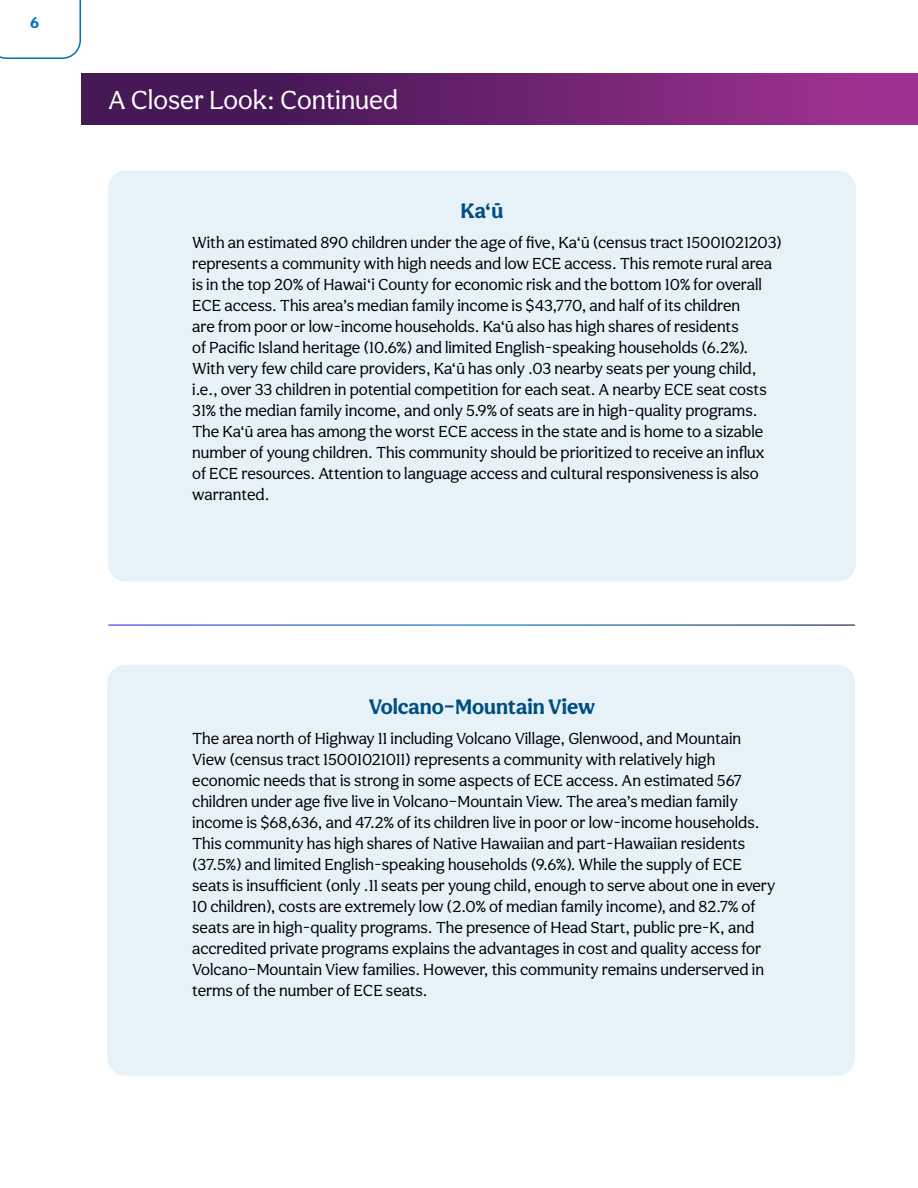
<style>
.page{position:relative;width:918px;height:1188px;background:#fff}
.page>*{position:absolute;margin:0;border:0;box-sizing:border-box;transform-origin:0 0}
.t1{font:27px "Aesthet Nova";color:#fff}
.t2{font:700 21.6px "Aesthet Nova";color:#004f80}
.t3{font:16.5px/21px "Aesthet Nova";color:#000}
.t4{font:700 16.5px "Aesthet Nova";color:#0071b8}
</style>
<div class="page">
<div style="left:108px;top:171px;width:748px;height:410px;background:#e6f1f8;border-radius:18px"></div>
<div style="left:107px;top:665px;width:748px;height:411px;background:#e6f1f8;border-radius:18px"></div>
<div style="left:81px;top:73px;width:837px;height:51px;background:linear-gradient(to right,#35134b,#a13391)"></div>
<svg style="left:0;top:0;width:81px;height:59px"></svg>
<p class="t4" style="left:30px;top:13px;width:11px">6</p>
<h1 class="t1" style="left:108px;top:84px;width:292px">A Closer Look: Continued</h1>
<h2 class="t2" style="left:461px;top:197px;width:44px">Ka‘ū</h2>
<p class="t3" style="left:192px;top:232px;width:591px">With an estimated 890 children under the age of five, Ka‘ū (census tract 15001021203) represents a community with high needs and low ECE access. This remote rural area is in the top 20% of Hawai‘i County for economic risk and the bottom 10% for overall ECE access. This area’s median family income is $43,770, and half of its children<br>are from poor or low-income households. Ka‘ū also has high shares of residents<br>of Pacific Island heritage (10.6%) and limited English-speaking households (6.2%).<br>With very few child care providers, Ka‘ū has only .03 nearby seats per young child, i.e., over 33 children in potential competition for each seat. A nearby ECE seat costs 31% the median family income, and only 5.9% of seats are in high-quality programs.<br>The Ka‘ū area has among the worst ECE access in the state and is home to a sizable number of young children. This community should be prioritized to receive an influx of ECE resources. Attention to language access and cultural responsiveness is also warranted.</p>
<h2 class="t2" style="left:369px;top:694px;width:228px">Volcano–Mountain View</h2>
<p class="t3" style="left:192px;top:727px;width:585px">The area north of Highway 11 including Volcano Village, Glenwood, and Mountain View (census tract 15001021011) represents a community with relatively high economic needs that is strong in some aspects of ECE access. An estimated 567 children under age five live in Volcano–Mountain View. The area’s median family income is $68,636, and 47.2% of its children live in poor or low-income households.<br>This community has high shares of Native Hawaiian and part-Hawaiian residents (37.5%) and limited English-speaking households (9.6%). While the supply of ECE seats is insufficient (only .11 seats per young child, enough to serve about one in every 10 children), costs are extremely low (2.0% of median family income), and 82.7% of seats are in high-quality programs. The presence of Head Start, public pre-K, and accredited private programs explains the advantages in cost and quality access for Volcano–Mountain View families. However, this community remains underserved in terms of the number of ECE seats.</p>
</div>
